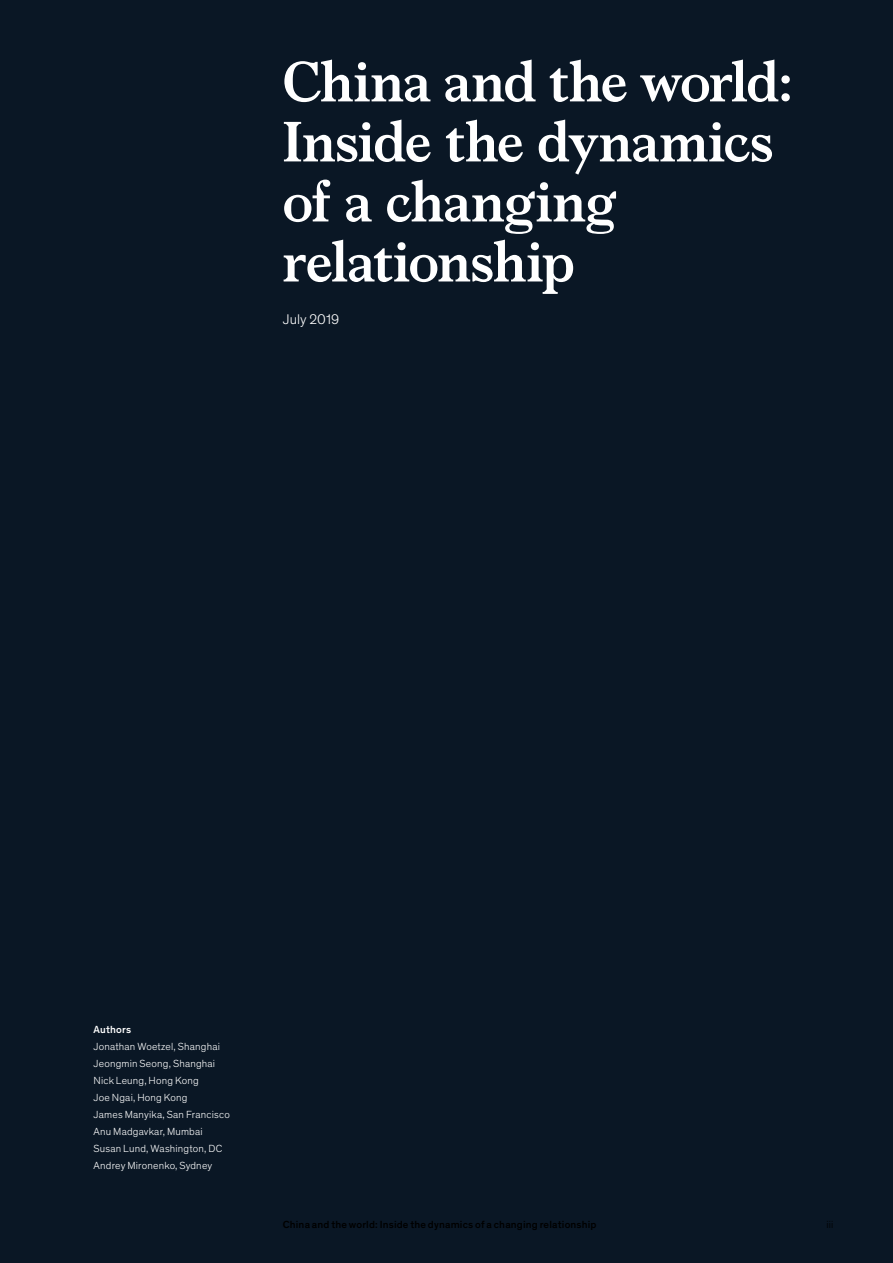
<style>
.page{position:relative;width:893px;height:1263px;background:#0a1725}
.page>*{position:absolute;margin:0;border:0;box-sizing:border-box;transform-origin:0 0}
.t1{font:700 57px/60px "Bower";letter-spacing:-.015em;color:#fff}
.t2{font:300 14.25px "Theinhardt Pan";letter-spacing:.005em;color:#fff}
.t3{font:300 10.5px/17px "Theinhardt Pan";letter-spacing:.02em;color:#fff}
.t4{font:500 10.5px "Theinhardt Pan";letter-spacing:.015em;color:#000}
.t5{font:500 10.5px "Theinhardt Pan";letter-spacing:.015em;color:#fff}
</style>
<div class="page">
<h1 class="t1" style="left:283px;top:48px;width:512px">China and the world:<br>Inside the dynamics of a changing relationship</h1>
<h2 class="t2" style="left:283px;top:309px;width:58px">July 2019</h2>
<p class="t5" style="left:94px;top:1022px;width:39px">Authors</p>
<p class="t3" style="left:94px;top:1038px;width:138px">Jonathan Woetzel, Shanghai<br>Jeongmin Seong, Shanghai<br>Nick Leung, Hong Kong<br>Joe Ngai, Hong Kong<br>James Manyika, San Francisco<br>Anu Madgavkar, Mumbai<br>Susan Lund, Washington, DC<br>Andrey Mironenko, Sydney</p>
<p class="t4" style="left:283px;top:1217px;width:315px">China and the world: Inside the dynamics of a changing relationship</p>
</div>
